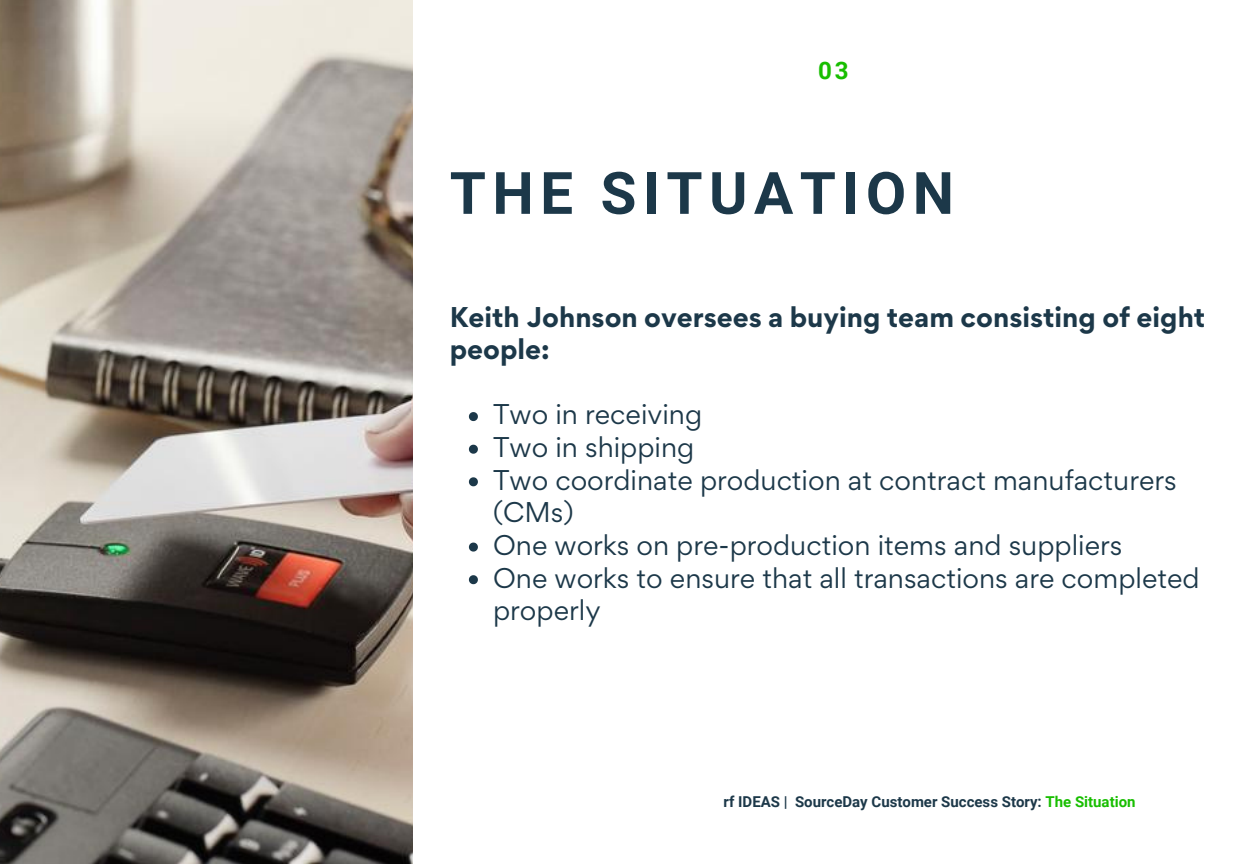
<style>
.page{position:relative;width:1242px;height:864px;background:#fff}
.page>*{position:absolute;margin:0;border:0;box-sizing:border-box;transform-origin:0 0}
.t1{font:700 58.5px "Roboto";letter-spacing:.11em;color:#1c3849}
.t2{font:25.5px/32.7px "Gordita";color:#1c3849}
.t3{font:700 25.5px/32.7px "Gordita";color:#1c3849}
.t4{font:700 24.15px "Roboto";color:#18be00}
.t5{font:700 15px "Roboto";color:#1c3849}
.s1{color:#18be00}
</style>
<div class="page">
<img style="left:0;top:0;width:412px;height:864px">
<svg style="left:469px;top:412px;width:9px;height:9px"></svg>
<svg style="left:469px;top:445px;width:9px;height:9px"></svg>
<svg style="left:469px;top:477px;width:9px;height:9px"></svg>
<svg style="left:469px;top:543px;width:9px;height:9px"></svg>
<svg style="left:469px;top:575px;width:9px;height:9px"></svg>
<p class="t4" style="left:818px;top:57px;width:32px">03</p>
<h1 class="t1" style="left:450px;top:160px;width:506px">THE SITUATION</h1>
<p class="t3" style="left:450px;top:300px;width:757px">Keith Johnson oversees a buying team consisting of eight people:</p>
<p class="t2" style="left:493px;top:398px;width:708px">Two in receiving<br>Two in shipping<br>Two coordinate production at contract manufacturers (CMs)<br>One works on pre-production items and suppliers<br>One works to ensure that all transactions are completed properly</p>
<p class="t5" style="left:724px;top:793px;width:413px">rf IDEAS | SourceDay Customer Success Story: <span class="s1">The Situation</span></p>
</div>
